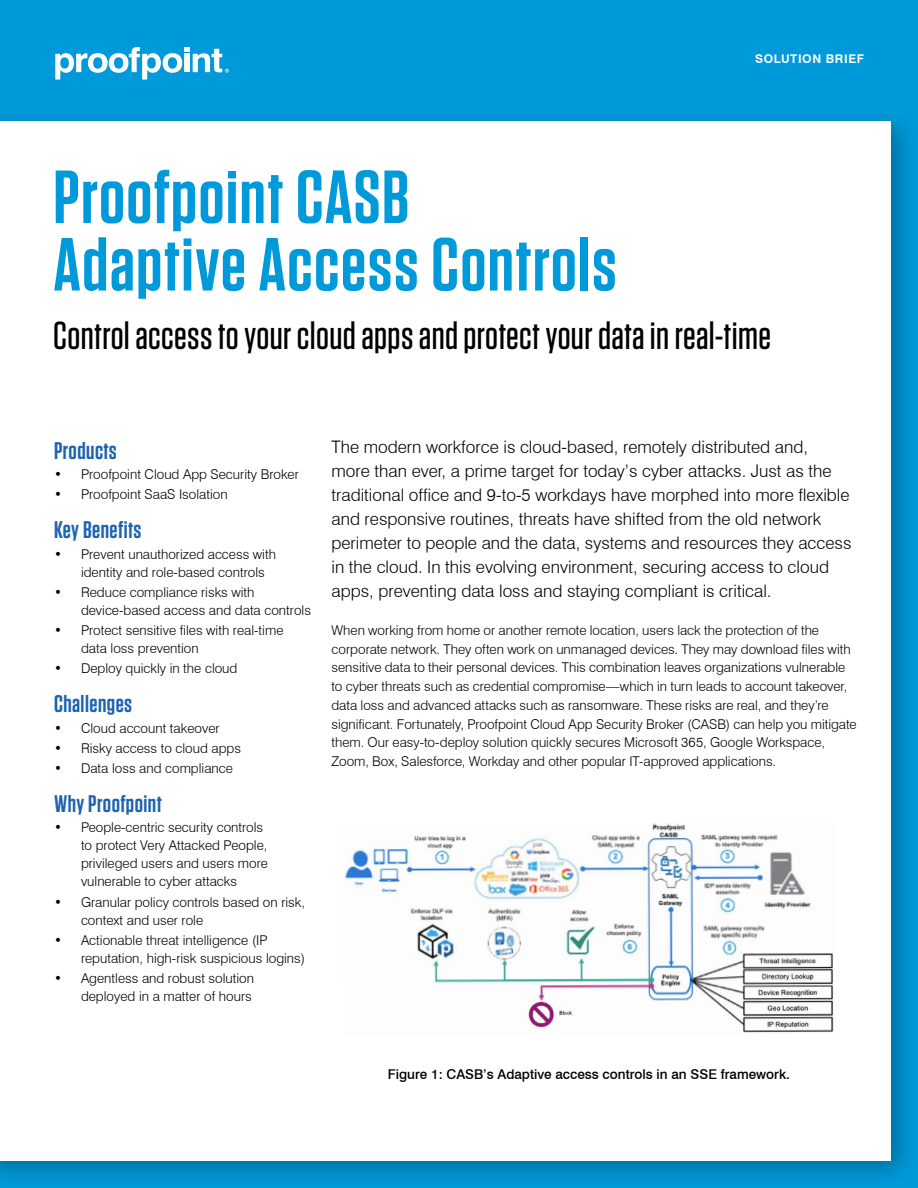
<style>
.page{position:relative;width:918px;height:1188px;background:#009ada}
.page>*{position:absolute;margin:0;border:0;box-sizing:border-box;transform-origin:0 0}
.t1{font:600 75px/67.5px "Tungsten";letter-spacing:.02em;color:#009ada}
.t2{font:500 39px "Tungsten";letter-spacing:.01em;color:#000}
.t3{font:600 24px "Tungsten";letter-spacing:.02em;color:#1e63af}
.t4{font:300 17.25px/24px "Swiss 721 BT";color:#000}
.t5{font:300 13.5px/18px "Swiss 721 BT";color:#000}
.t6{font:500 13.5px "Swiss 721 BT";color:#000}
.t7{font:700 12px "Swiss 721 BT";letter-spacing:.05em;color:#fff}
</style>
<div class="page">
<div style="left:0;top:105px;width:918px;height:1083px;background:#000;opacity:.3"></div>
<div style="left:0;top:122px;width:891px;height:1039px;background:#fff"></div>
<svg style="left:55px;top:47px;width:174px;height:33px"></svg>
<img style="left:344px;top:823px;width:490px;height:210px">
<p class="t7" style="left:755px;top:51px;width:110px">SOLUTION BRIEF</p>
<h1 class="t1" style="left:53px;top:165px;width:565px">Proofpoint CASB<br>Adaptive Access Controls</h1>
<h2 class="t2" style="left:53px;top:315px;width:719px">Control access to your cloud apps and protect your data in real-time</h2>
<h3 class="t3" style="left:54px;top:438px;width:64px">Products</h3>
<p class="t5" style="left:54px;top:465px;width:246px">• Proofpoint Cloud App Security Broker</p>
<p class="t5" style="left:54px;top:485px;width:175px">• Proofpoint SaaS Isolation</p>
<h3 class="t3" style="left:54px;top:517px;width:89px">Key Benefits</h3>
<p class="t5" style="left:81px;top:545px;width:197px;text-indent:-27px">• Prevent unauthorized access with identity and role-based controls</p>
<p class="t5" style="left:81px;top:583px;width:232px;text-indent:-27px">• Reduce compliance risks with device-based access and data controls</p>
<p class="t5" style="left:81px;top:621px;width:204px;text-indent:-27px">• Protect sensitive files with real-time data loss prevention</p>
<p class="t5" style="left:54px;top:659px;width:185px">• Deploy quickly in the cloud</p>
<h3 class="t3" style="left:54px;top:691px;width:80px">Challenges</h3>
<p class="t5" style="left:54px;top:719px;width:167px">• Cloud account takeover</p>
<p class="t5" style="left:54px;top:739px;width:189px">• Risky access to cloud apps</p>
<p class="t5" style="left:54px;top:759px;width:181px">• Data loss and compliance</p>
<h3 class="t3" style="left:54px;top:791px;width:109px">Why Proofpoint</h3>
<p class="t5" style="left:81px;top:819px;width:189px;text-indent:-27px">• People-centric security controls to protect Very Attacked People, privileged users and users more vulnerable to cyber attacks</p>
<p class="t5" style="left:81px;top:893px;width:226px;text-indent:-27px">• Granular policy controls based on risk, context and user role</p>
<p class="t5" style="left:81px;top:931px;width:226px;text-indent:-27px">• Actionable threat intelligence (IP reputation, high-risk suspicious logins)</p>
<p class="t5" style="left:54px;top:969px;width:202px;text-align:right">• Agentless and robust solution deployed in a matter of hours</p>
<p class="t4" style="left:332px;top:434px;width:522px">The modern workforce is cloud-based, remotely distributed and,<br>more than ever, a prime target for today’s cyber attacks. Just as the traditional office and 9-to-5 workdays have morphed into more flexible and responsive routines, threats have shifted from the old network perimeter to people and the data, systems and resources they access in the cloud. In this evolving environment, securing access to cloud apps, preventing data loss and staying compliant is critical.</p>
<p class="t5" style="left:332px;top:621px;width:527px;line-height:18.8px">When working from home or another remote location, users lack the protection of the corporate network. They often work on unmanaged devices. They may download files with sensitive data to their personal devices. This combination leaves organizations vulnerable to cyber threats such as credential compromise—which in turn leads to account takeover, data loss and advanced attacks such as ransomware. These risks are real, and they’re significant. Fortunately, Proofpoint Cloud App Security Broker (CASB) can help you mitigate them. Our easy-to-deploy solution quickly secures Microsoft 365, Google Workspace, Zoom, Box, Salesforce, Workday and other popular IT-approved applications.</p>
<p class="t6" style="left:388px;top:1066px;width:404px">Figure 1: CASB’s Adaptive access controls in an SSE framework.</p>
</div>
